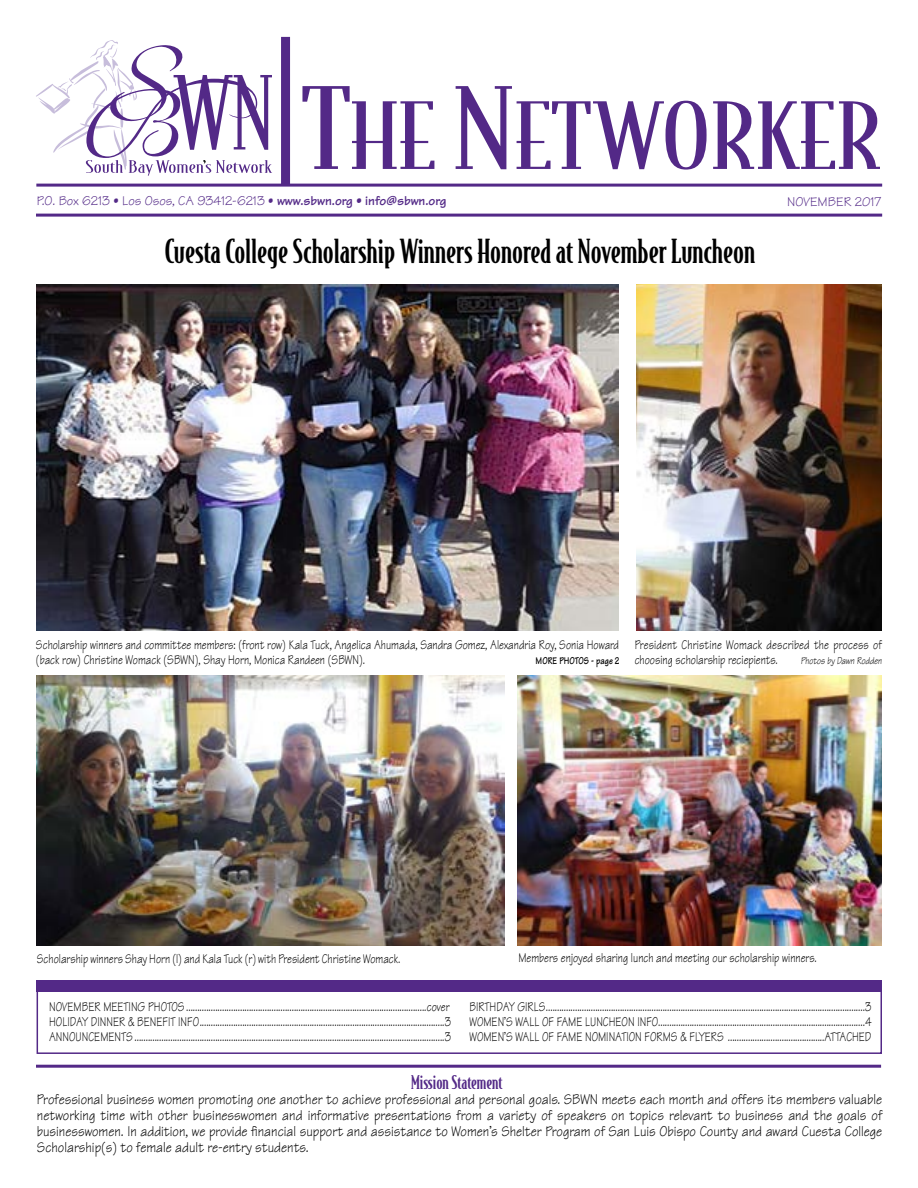
<style>
.page{position:relative;width:918px;height:1188px;background:#fff}
.page>*{position:absolute;margin:0;border:0;box-sizing:border-box;transform-origin:0 0}
.t1{font:500 31.5px "Bodega Serif";color:#000}
.t2{font:500 18px "Bodega Serif";color:#532987}
.t3{font:15px/15.8px "Tekton";color:#000;text-align:justify;scale:.9 1}
.t4{font:13.5px/15px "Tekton";color:#000;text-align:justify;scale:.8 1}
.t5{font:13.5px "Tekton";color:#532987}
.t6{font:italic 10.5px "Tekton";color:#000;scale:.8 1}
.s1{font-weight:700}
.s2{font-weight:700;font-size:10.5px}
</style>
<div class="page">
<hr style="left:36px;top:1065px;width:845px;height:3px;background:#532987">
<div style="left:281px;top:37px;width:9px;height:147px;background:#532987"></div>
<hr style="left:36px;top:184px;width:846px;height:3px;background:#532987">
<hr style="left:36px;top:214px;width:846px;height:3px;background:#532987">
<svg style="left:302px;top:86px;width:578px;height:84px"></svg>
<svg style="left:36px;top:40px;width:236px;height:136px"></svg>
<div style="left:37px;top:980px;width:845px;height:74px;border:2px solid #532987"></div>
<div style="left:37px;top:980px;width:845px;height:12px;background:#532987"></div>
<img style="left:36px;top:284px;width:582px;height:347px">
<img style="left:637px;top:284px;width:245px;height:347px">
<img style="left:36px;top:676px;width:468px;height:270px">
<img style="left:518px;top:676px;width:364px;height:270px">
<p class="t5" style="left:37px;top:192px;width:411px">P.O. Box 6213 • Los Osos, CA 93412-6213 • <span class="s1">www.sbwn.org • info@sbwn.org</span></p>
<p class="t5" style="left:787px;top:194px;width:96px">NOVEMBER 2017</p>
<h1 class="t1" style="left:165px;top:232px;width:592px">Cuesta College Scholarship Winners Honored at November Luncheon</h1>
<p class="t4" style="left:536px;top:637px;width:434px;text-indent:99px">President Christine Womack described the process of<br><span class="s2">MORE PHOTOS - page 2</span> choosing scholarship reciepients.</p>
<p class="t4" style="left:36px;top:637px;width:730px">Scholarship winners and committee members: (front row) Kala Tuck, Angelica Ahumada, Sandra Gomez, Alexandria Roy, Sonia Howard (back row) Christine Womack (SBWN), Shay Horn, Monica Randeen (SBWN).</p>
<p class="t6" style="left:801px;top:654px;width:103px">Photos by Dawn Rodden</p>
<p class="t4" style="left:37px;top:952px;width:456px">Scholarship winners Shay Horn (l) and Kala Tuck (r) with President Christine Womack.</p>
<p class="t4" style="left:518px;top:951px;width:374px">Members enjoyed sharing lunch and meeting our scholarship winners.</p>
<p class="t4" style="left:49px;top:999px;width:504px">NOVEMBER MEETING PHOTOS...........................................................................................................cover HOLIDAY DINNER &amp; BENEFIT INFO.............................................................................................................3<br>ANNOUNCEMENTS..........................................................................................................................................3</p>
<p class="t4" style="left:470px;top:999px;width:504px">BIRTHDAY GIRLS..............................................................................................................................................3<br>WOMEN’S WALL OF FAME LUNCHEON INFO............................................................................................4<br>WOMEN’S WALL OF FAME NOMINATION FORMS &amp; FLYERS ...........................................ATTACHED</p>
<h2 class="t2" style="left:411px;top:1072px;width:93px">Mission Statement</h2>
<p class="t3" style="left:37px;top:1092px;width:941px">Professional business women promoting one another to achieve professional and personal goals. SBWN meets each month and offers its members valuable networking time with other businesswomen and informative presentations from a variety of speakers on topics relevant to business and the goals of businesswomen. In addition, we provide financial support and assistance to Women’s Shelter Program of San Luis Obispo County and award Cuesta College Scholarship(s) to female adult re-entry students.</p>
</div>
